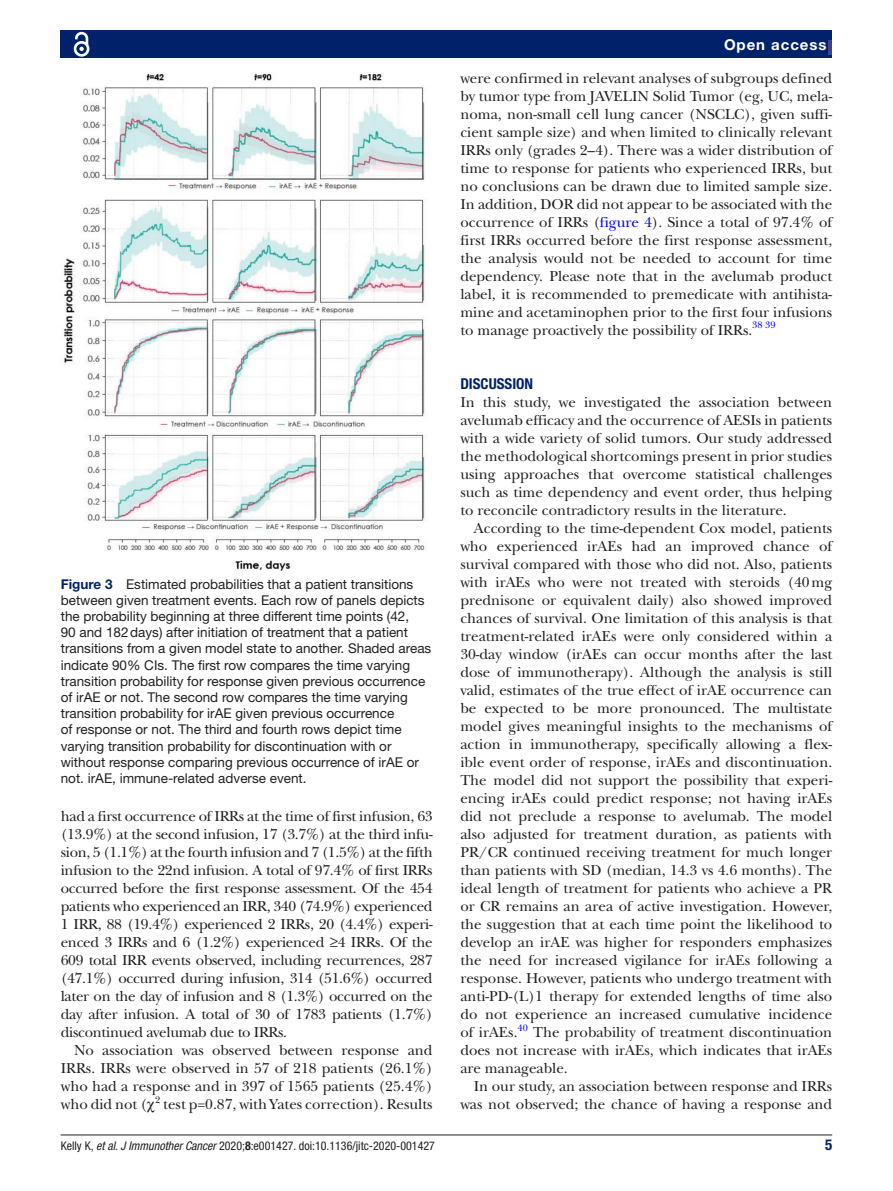
<style>
.page{position:relative;width:893px;height:1191px;background:#fff}
.page>*{position:absolute;margin:0;border:0;box-sizing:border-box;transform-origin:0 0}
.t1{font:15px/18px "New Baskerville";color:#231f20;text-align:justify}
.t2{font:700 condensed 15px "Helvetica Neue LT Std";color:#00226b}
.t3{font:700 15px "Helvetica Neue LT Std";letter-spacing:.065em;color:#fff}
.t4{font:13.5px/16.2px "Helvetica Neue LT Std";color:#231f20}
.t5{font:condensed 12px "Helvetica Neue LT Std";color:#231f20}
.t6{font:9.9px "New Baskerville";color:#00f}
.t7{font:9.9px "New Baskerville";color:#231f20}
.s1{font-weight:700;color:#00226b}
.s2{color:#00f}
.s3{font-style:italic}
.s4{font-weight:700}
</style>
<div class="page">
<hr style="left:61px;top:1134px;width:771px;height:1px;background:#231f20">
<div style="left:61px;top:31px;width:771px;height:27px;background:#00226b"></div>
<hr style="left:828px;top:40px;width:4px;height:15px;background:#414099">
<svg style="left:73px;top:31px;width:17px;height:26px"></svg>
<img style="left:63px;top:73px;width:363px;height:498px">
<p class="t3" style="left:724px;top:35px;width:104px">Open access</p>
<p class="t4" style="left:61px;top:575px;width:372px"><span class="s1">Figure 3</span> Estimated probabilities that a patient transitions between given treatment events. Each row of panels depicts the probability beginning at three different time points (42,<br>90 and 182days) after initiation of treatment that a patient transitions from a given model state to another. Shaded areas indicate 90% CIs. The first row compares the time varying transition probability for response given previous occurrence of irAE or not. The second row compares the time varying transition probability for irAE given previous occurrence<br>of response or not. The third and fourth rows depict time varying transition probability for discontinuation with or without response comparing previous occurrence of irAE or not. irAE, immune-related adverse event.</p>
<p class="t1" style="left:61px;top:807px;width:373px">had a first occurrence of IRRs at the time of first infusion, 63 (13.9%) at the second infusion, 17 (3.7%) at the third infu&shy;sion, 5 (1.1%) at the fourth infusion and 7 (1.5%) at the fifth infusion to the 22nd infusion. A total of 97.4% of first IRRs occurred before the first response assessment. Of the 454 patients who experienced an IRR, 340 (74.9%) experienced 1 IRR, 88 (19.4%) experienced 2 IRRs, 20 (4.4%) experi&shy;enced 3 IRRs and 6 (1.2%) experienced ≥4 IRRs. Of the 609 total IRR events observed, including recurrences, 287 (47.1%) occurred during infusion, 314 (51.6%) occurred later on the day of infusion and 8 (1.3%) occurred on the day after infusion. A total of 30 of 1783 patients (1.7%) discontinued avelumab due to IRRs.</p>
<p class="t1" style="left:61px;top:1041px;width:373px;text-indent:14px">No association was observed between response and IRRs. IRRs were observed in 57 of 218 patients (26.1%) who had a response and in 397 of 1565 patients (25.4%) who did not (</p>
<p class="t7" style="left:155px;top:1093px;width:7px">2</p>
<p class="t1" style="left:163px;top:1095px;width:271px">test p=0.87, with Yates correction). Results</p>
<p class="t1" style="left:460px;top:69px;width:373px">were confirmed in relevant analyses of subgroups defined by tumor type from JAVELIN Solid Tumor (eg, UC, mela&shy;noma, non-small cell lung cancer (NSCLC), given suffi&shy;cient sample size) and when limited to clinically relevant IRRs only (grades 2–4). There was a wider distribution of time to response for patients who experienced IRRs, but no conclusions can be drawn due to limited sample size.<br>In addition, DOR did not appear to be associated with the occurrence of IRRs (<span class="s2">figure 4</span>). Since a total of 97.4% of first IRRs occurred before the first response assessment, the analysis would not be needed to account for time dependency. Please note that in the avelumab product label, it is recommended to premedicate with antihista&shy;mine and acetaminophen prior to the first four infusions to manage proactively the possibility of IRRs.</p>
<p class="t6" style="left:752px;top:319px;width:25px">38 39</p>
<p class="t2" style="left:460px;top:375px;width:74px">DISCUSSION</p>
<p class="t1" style="left:460px;top:393px;width:373px">In this study, we investigated the association between avelumab efficacy and the occurrence of AESIs in patients with a wide variety of solid tumors. Our study addressed the methodological shortcomings present in prior studies using approaches that overcome statistical challenges such as time dependency and event order, thus helping to reconcile contradictory results in the literature.</p>
<p class="t1" style="left:460px;top:519px;width:373px;text-indent:14px">According to the time-dependent Cox model, patients who experienced irAEs had an improved chance of survival compared with those who did not. Also, patients with irAEs who were not treated with steroids (40mg prednisone or equivalent daily) also showed improved chances of survival. One limitation of this analysis is that treatment-related irAEs were only considered within a 30-day window (irAEs can occur months after the last dose of immunotherapy). Although the analysis is still valid, estimates of the true effect of irAE occurrence can be expected to be more pronounced. The multistate model gives meaningful insights to the mechanisms of action in immunotherapy, specifically allowing a flex&shy;ible event order of response, irAEs and discontinuation.<br>The model did not support the possibility that experi&shy;encing irAEs could predict response; not having irAEs did not preclude a response to avelumab. The model also adjusted for treatment duration, as patients with PR/CR continued receiving treatment for much longer than patients with SD (median, 14.3 vs 4.6 months). The ideal length of treatment for patients who achieve a PR or CR remains an area of active investigation. However, the suggestion that at each time point the likelihood to develop an irAE was higher for responders emphasizes the need for increased vigilance for irAEs following a response. However, patients who undergo treatment with anti-PD-(L)1 therapy for extended lengths of time also do not experience an increased cumulative incidence of irAEs.</p>
<p class="t6" style="left:518px;top:1021px;width:12px">40</p>
<p class="t1" style="left:460px;top:1023px;width:373px;text-indent:73px">The probability of treatment discontinuation does not increase with irAEs, which indicates that irAEs are manageable.</p>
<p class="t1" style="left:460px;top:1077px;width:373px;text-align:right">In our study, an association between response and IRRs was not observed; the chance of having a response and</p>
<p class="t5" style="left:61px;top:1138px;width:376px">Kelly K, <span class="s3">et al</span>. <span class="s3">J Immunother Cancer</span> 2020;<span class="s4">8</span>:e001427. doi:10.1136/jitc-2020-001427</p>
<p class="t2" style="left:825px;top:1135px;width:9px">5</p>
</div>
